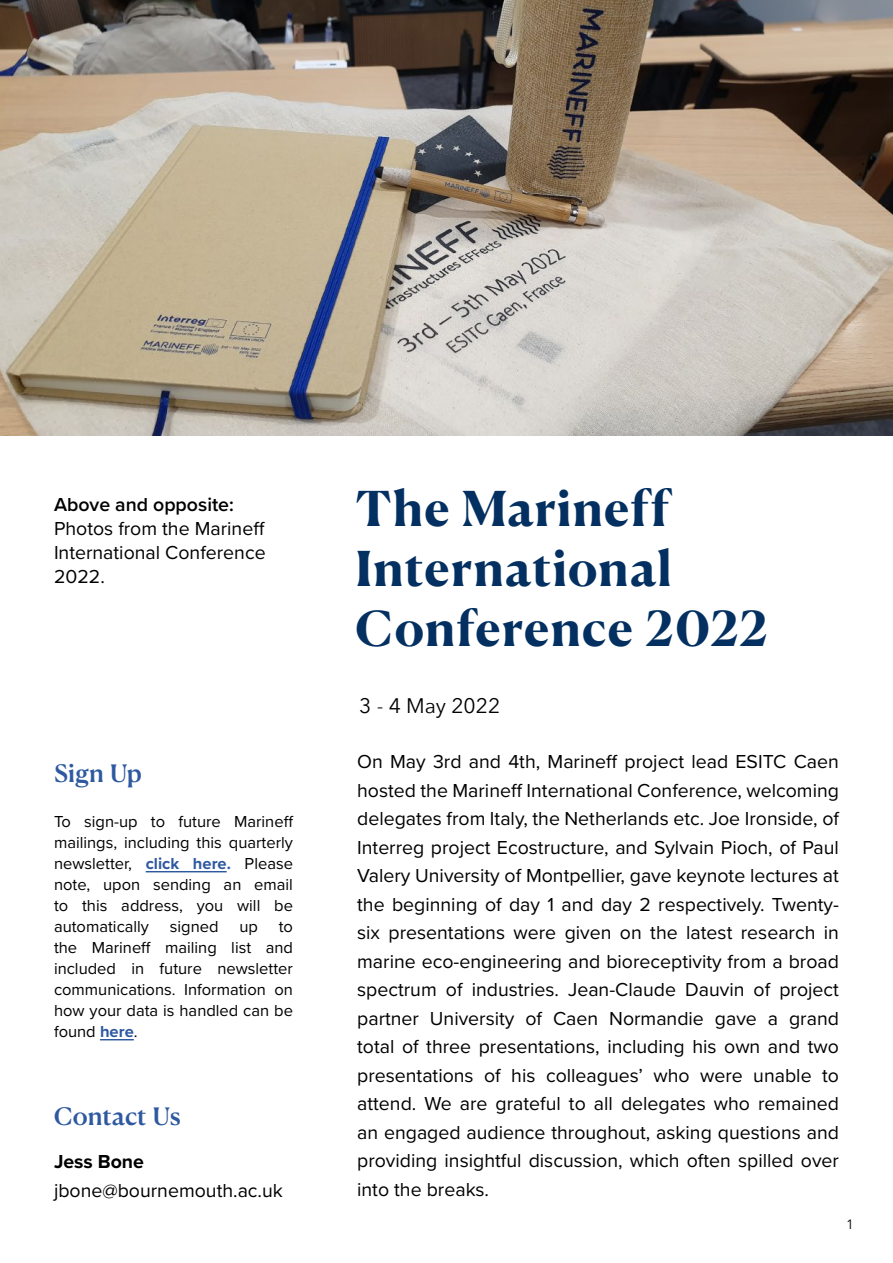
<style>
.page{position:relative;width:893px;height:1263px;background:#fff}
.page>*{position:absolute;margin:0;border:0;box-sizing:border-box;transform-origin:0 0}
.t1{font:700 48px/60px "Canela Deck";letter-spacing:.025em;color:#033061}
.t2{font:500 24px "Canela Text";letter-spacing:-.005em;color:#2e59a0}
.t3{font:21px "Avenir Next";color:#000}
.t4{font:19.5px/28.5px "Proxima Nova";color:#000;text-align:justify}
.t5{font:600 19.5px "Proxima Nova";color:#000}
.t6{font:700 19.5px "Proxima Nova";color:#000}
.t7{font:16.5px/21px "Proxima Nova";color:#000;text-align:justify}
.t8{font:13.5px "Avenir Next";color:#000}
.s1{font-weight:700;color:#2e59a0}
</style>
<div class="page">
<img style="left:0;top:0;width:893px;height:436px">
<hr style="left:146px;top:871px;width:81px;height:1px;background:#2e59a0">
<hr style="left:100px;top:1039px;width:34px;height:1px;background:#2e59a0">
<p class="t5" style="left:54px;top:490px;width:181px">Above and opposite:</p>
<p class="t4" style="left:54px;top:516px;width:213px;line-height:24px">Photos from the Marineff International Conference 2022.</p>
<p class="t2" style="left:54px;top:751px;width:89px">Sign Up</p>
<p class="t7" style="left:54px;top:811px;width:241px">To sign-up to future Marineff mailings, including this quarterly newsletter, <span class="s1">click here.</span> Please note, upon sending an email to this address, you will be automatically</p>
<p class="t7" style="left:170px;top:916px;width:50px">signed</p>
<p class="t7" style="left:239px;top:916px;width:20px">up</p>
<p class="t7" style="left:54px;top:916px;width:240px;text-indent:225px">to the Marineff mailing list and included in future newsletter communications. Information on how your data is handled can be found <span class="s1">here</span>.</p>
<p class="t2" style="left:54px;top:1094px;width:128px">Contact Us</p>
<p class="t6" style="left:54px;top:1147px;width:92px">Jess Bone</p>
<p class="t4" style="left:54px;top:1175px;width:230px">jbone@bournemouth.ac.uk</p>
<h1 class="t1" style="left:356px;top:473px;width:414px">The Marineff<br>International<br>Conference 2022</h1>
<p class="t3" style="left:359px;top:688px;width:142px">3 - 4 May 2022</p>
<p class="t4" style="left:357px;top:746px;width:483px">On May 3rd and 4th, Marineff project lead ESITC Caen hosted the Marineff International Conference, welcoming delegates from Italy, the Netherlands etc. Joe Ironside, of Interreg project Ecostructure, and Sylvain Pioch, of Paul Valery University of Montpellier, gave keynote lectures at the beginning of day 1 and day 2 respectively. Twenty&shy;six presentations were given on the latest research in marine eco-engineering and bioreceptivity from a broad spectrum of industries. Jean-Claude Dauvin of project partner University of Caen Normandie gave a grand total of three presentations, including his own and two presentations of his colleagues’ who were unable to attend. We are grateful to all delegates who remained an engaged audience throughout, asking questions and providing insightful discussion, which often spilled over into the breaks.</p>
<p class="t8" style="left:846px;top:1213px;width:9px">1</p>
</div>
